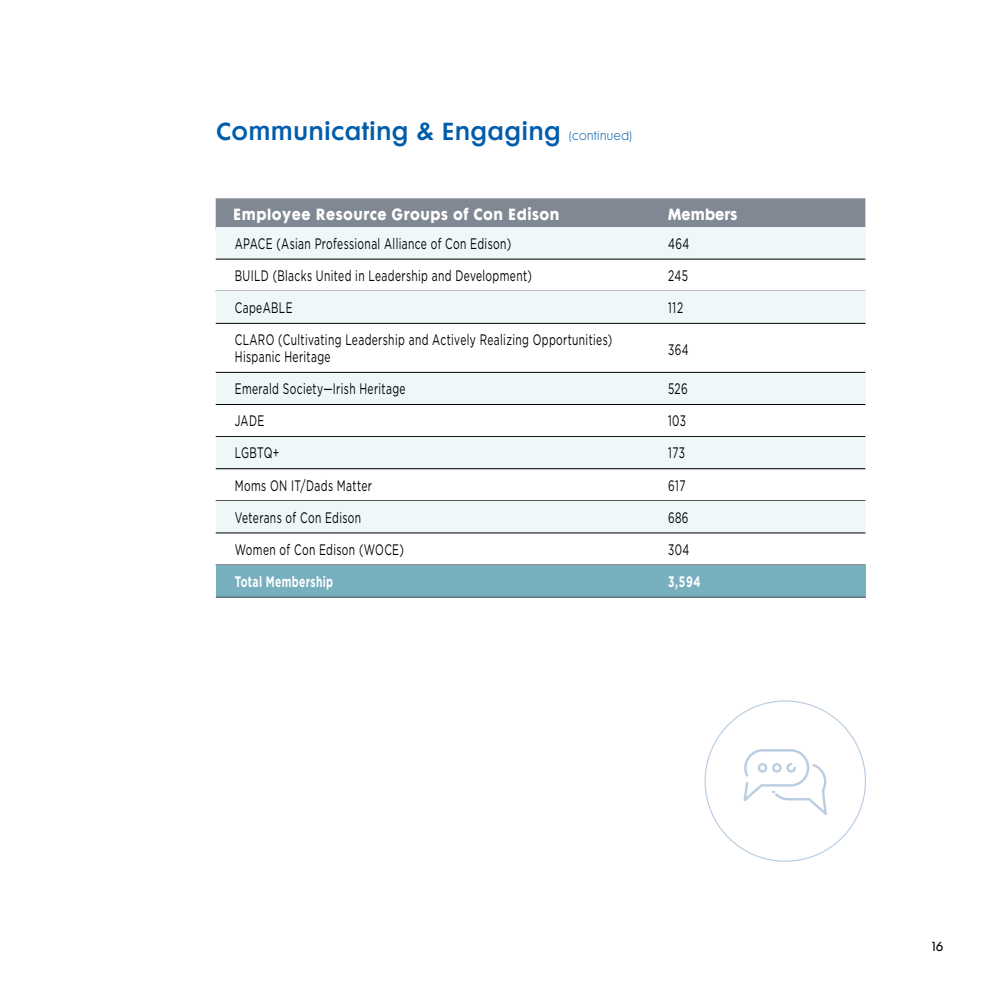
<style>
.page{position:relative;width:986px;height:999px;background:#fff}
.page>*{position:absolute;margin:0;border:0;box-sizing:border-box;transform-origin:0 0}
.t1{font:22.5px "Cg Futura Maxi De";letter-spacing:.01em;color:#005dac}
.t2{font:15.15px/17px "Gotham";letter-spacing:.035em;color:#000;scale:.68 1}
.t3{font:700 15.15px "Gotham";letter-spacing:.035em;color:#fff;scale:.68 1}
.t4{font:14.85px "Cg Futura Maxi Bd";letter-spacing:.04em;color:#fff;scale:.9 1}
.t5{font:14.85px "Cg Futura Maxi Bd";letter-spacing:.01em;color:#fff;scale:.9 1}
.t6{font:12px "Cg Futura Maxi Bk";color:#000}
.s1{font-family:"Cg Futura Maxi Lt";font-size:11.25px}
</style>
<div class="page">
<div style="left:216px;top:198px;width:649px;height:32px;background:#808894"></div>
<div style="left:216px;top:227px;width:649px;height:33px;background:#eef8f9"></div>
<hr style="left:216px;top:259px;width:649px;height:1px;background:#000">
<hr style="left:216px;top:291px;width:649px;height:1px;background:#000">
<div style="left:216px;top:292px;width:649px;height:32px;background:#eef8f9"></div>
<hr style="left:216px;top:323px;width:649px;height:1px;background:#000">
<hr style="left:216px;top:372px;width:649px;height:1px;background:#000">
<div style="left:216px;top:373px;width:649px;height:32px;background:#eef8f9"></div>
<hr style="left:216px;top:404px;width:649px;height:1px;background:#000">
<hr style="left:216px;top:436px;width:649px;height:1px;background:#000">
<div style="left:216px;top:437px;width:649px;height:33px;background:#eef8f9"></div>
<hr style="left:216px;top:468px;width:649px;height:1px;background:#000">
<div style="left:216px;top:501px;width:649px;height:33px;background:#eef8f9"></div>
<hr style="left:216px;top:533px;width:649px;height:1px;background:#000">
<div style="left:216px;top:565px;width:649px;height:33px;background:#78afbf"></div>
<hr style="left:216px;top:597px;width:649px;height:1px;background:#58595b">
<svg style="left:743px;top:749px;width:84px;height:66px"></svg>
<h1 class="t1" style="left:216px;top:118px;width:417px">Communicating &amp; Engaging <span class="s1">(continued)</span></h1>
<p class="t4" style="left:233px;top:204px;width:364px">Employee Resource Groups of Con Edison</p>
<p class="t5" style="left:668px;top:204px;width:78px">Members</p>
<p class="t2" style="left:235px;top:235px;width:408px">APACE (Asian Professional Alliance of Con Edison)</p>
<p class="t2" style="left:668px;top:235px;width:33px">464</p>
<p class="t2" style="left:235px;top:267px;width:438px">BUILD (Blacks United in Leadership and Development)</p>
<p class="t2" style="left:668px;top:267px;width:31px">245</p>
<p class="t2" style="left:235px;top:299px;width:86px">CapeABLE</p>
<p class="t2" style="left:668px;top:299px;width:24px">112</p>
<p class="t2" style="left:235px;top:331px;width:557px">CLARO (Cultivating Leadership and Actively Realizing Opportunities)<br>Hispanic Heritage</p>
<p class="t2" style="left:668px;top:341px;width:32px">364</p>
<p class="t2" style="left:235px;top:380px;width:253px">Emerald Society—Irish Heritage</p>
<p class="t2" style="left:668px;top:380px;width:30px">526</p>
<p class="t2" style="left:235px;top:412px;width:45px">JADE</p>
<p class="t2" style="left:668px;top:412px;width:28px">103</p>
<p class="t2" style="left:235px;top:444px;width:67px">LGBTQ+</p>
<p class="t2" style="left:668px;top:444px;width:26px">173</p>
<p class="t2" style="left:235px;top:476px;width:203px">Moms ON IT/Dads Matter</p>
<p class="t2" style="left:668px;top:476px;width:27px">617</p>
<p class="t2" style="left:235px;top:509px;width:187px">Veterans of Con Edison</p>
<p class="t2" style="left:668px;top:509px;width:31px">686</p>
<p class="t2" style="left:235px;top:541px;width:250px">Women of Con Edison (WOCE)</p>
<p class="t2" style="left:668px;top:541px;width:33px">304</p>
<p class="t3" style="left:235px;top:572px;width:146px">Total Membership</p>
<p class="t3" style="left:668px;top:572px;width:49px">3,594</p>
<p class="t6" style="left:932px;top:939px;width:13px">16</p>
</div>
